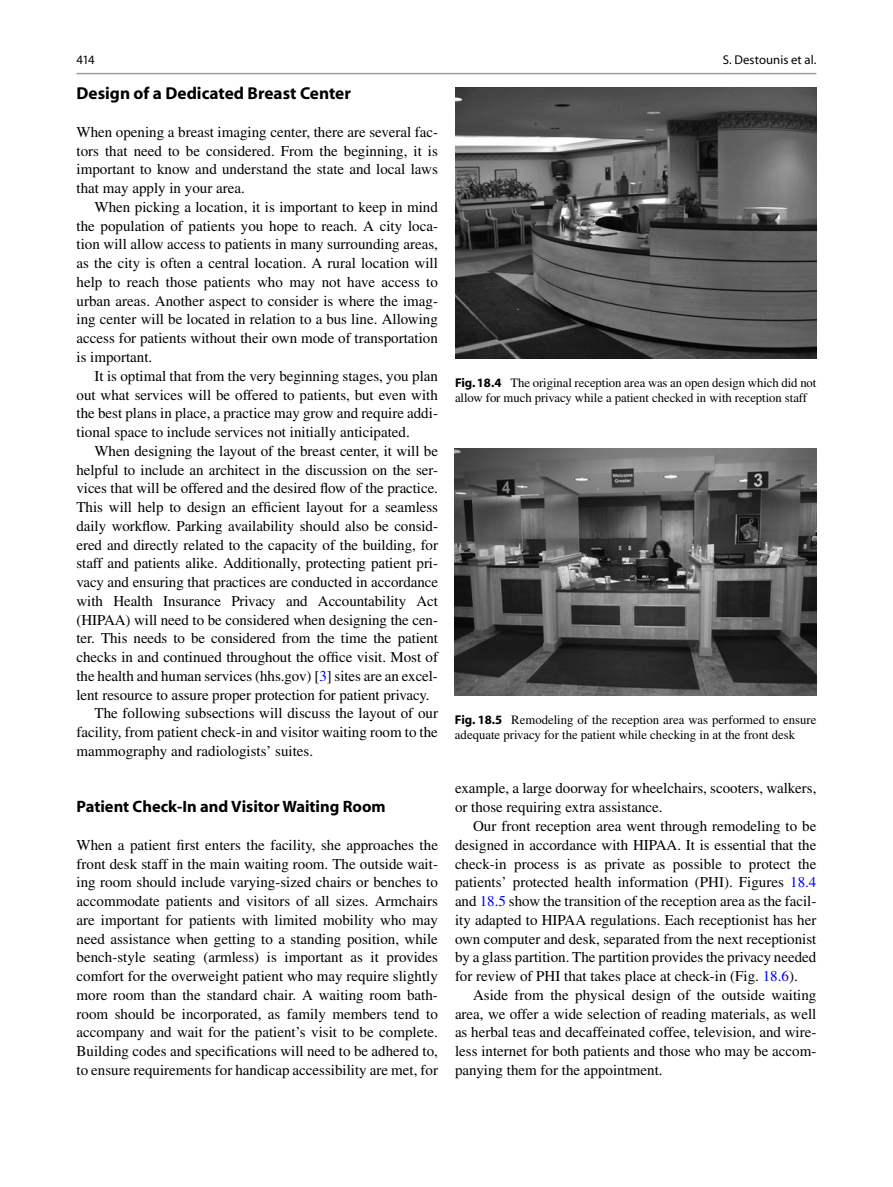
<style>
.page{position:relative;width:893px;height:1187px;background:#fff}
.page>*{position:absolute;margin:0;border:0;box-sizing:border-box;transform-origin:0 0}
.t1{font:700 17.25px "Myriad";color:#000}
.t2{font:700 16.5px "Myriad";color:#000}
.t3{font:15px/18.8px "Times";letter-spacing:-.005em;color:#000;text-align:justify}
.t4{font:12.75px/15px "Times";letter-spacing:-.005em;color:#000}
.t5{font:12.75px "Myriad";letter-spacing:.005em;color:#000}
.s1{color:#0000fa}
.s2{font-family:"Myriad";font-weight:700}
</style>
<div class="page">
<img style="left:455px;top:88px;width:361px;height:270px">
<img style="left:455px;top:448px;width:361px;height:247px">
<hr style="left:77px;top:73px;width:739px;height:1px;background:#9c9c9c">
<p class="t5" style="left:77px;top:55px;width:20px">414</p>
<p class="t1" style="left:77px;top:86px;width:276px">Design of a Dedicated Breast Center</p>
<p class="t3" style="left:77px;top:124px;width:363px">When opening a breast imaging center, there are several fac&shy;tors that need to be considered. From the beginning, it is important to know and understand the state and local laws that may apply in your area.</p>
<p class="t3" style="left:77px;top:199px;width:363px;text-indent:18px">When picking a location, it is important to keep in mind the population of patients you hope to reach. A city loca&shy;tion will allow access to patients in many surrounding areas, as the city is often a central location. A rural location will help to reach those patients who may not have access to urban areas. Another aspect to consider is where the imag&shy;ing center will be located in relation to a bus line. Allowing access for patients without their own mode of transportation is important.</p>
<p class="t3" style="left:77px;top:368px;width:363px;text-indent:18px">It is optimal that from the very beginning stages, you plan out what services will be offered to patients, but even with the best plans in place, a practice may grow and require addi&shy;tional space to include services not initially anticipated.</p>
<p class="t3" style="left:95px;top:443px;width:345px">When designing the layout of the breast center, it will be</p>
<p class="t3" style="left:77px;top:461px;width:363px">helpful to include an architect in the discussion on the ser-</p>
<p class="t3" style="left:77px;top:480px;width:363px">vices that will be offered and the desired flow of the practice.</p>
<p class="t3" style="left:77px;top:499px;width:363px">This will help to design an efficient layout for a seamless</p>
<p class="t3" style="left:77px;top:518px;width:363px">daily workflow. Parking availability should also be consid-</p>
<p class="t3" style="left:77px;top:536px;width:363px">ered and directly related to the capacity of the building, for</p>
<p class="t3" style="left:77px;top:555px;width:363px">staff and patients alike. Additionally, protecting patient pri-</p>
<p class="t3" style="left:77px;top:574px;width:363px">vacy and ensuring that practices are conducted in accordance</p>
<p class="t3" style="left:77px;top:593px;width:363px">with Health Insurance Privacy and Accountability Act</p>
<p class="t3" style="left:77px;top:611px;width:363px">(HIPAA) will need to be considered when designing the cen-</p>
<p class="t3" style="left:77px;top:630px;width:363px">ter. This needs to be considered from the time the patient</p>
<p class="t3" style="left:77px;top:649px;width:363px">checks in and continued throughout the office visit. Most of</p>
<p class="t3" style="left:77px;top:668px;width:363px">the health and human services (hhs.gov) [ <span class="s1">3</span> ] sites are an excel-</p>
<p class="t3" style="left:77px;top:686px;width:355px">lent resource to assure proper protection for patient privacy.</p>
<p class="t3" style="left:95px;top:705px;width:345px">The following subsections will discuss the layout of our</p>
<p class="t3" style="left:77px;top:724px;width:363px">facility, from patient check-in and visitor waiting room to the</p>
<p class="t3" style="left:77px;top:743px;width:238px">mammography and radiologists’ suites.</p>
<p class="t2" style="left:77px;top:800px;width:311px">Patient Check-In and Visitor Waiting Room</p>
<p class="t3" style="left:77px;top:836px;width:363px">When a patient first enters the facility, she approaches the front desk staff in the main waiting room. The outside wait&shy;ing room should include varying-sized chairs or benches to accommodate patients and visitors of all sizes. Armchairs are important for patients with limited mobility who may need assistance when getting to a standing position, while bench-style seating (armless) is important as it provides comfort for the overweight patient who may require slightly more room than the standard chair. A waiting room bath&shy;room should be incorporated, as family members tend to accompany and wait for the patient’s visit to be complete.<br>Building codes and specifications will need to be adhered to, to ensure requirements for handicap accessibility are met, for</p>
<p class="t5" style="left:723px;top:55px;width:95px">S. Destounis et al.</p>
<p class="t4" style="left:455px;top:376px;width:363px"><span class="s2">Fig. 18.4</span> The original reception area was an open design which did not allow for much privacy while a patient checked in with reception staff</p>
<p class="t4" style="left:455px;top:713px;width:363px"><span class="s2">Fig. 18.5</span> Remodeling of the reception area was performed to ensure adequate privacy for the patient while checking in at the front desk</p>
<p class="t3" style="left:455px;top:780px;width:363px">example, a large doorway for wheelchairs, scooters, walkers, or those requiring extra assistance.</p>
<p class="t3" style="left:455px;top:818px;width:363px;text-indent:18px">Our front reception area went through remodeling to be designed in accordance with HIPAA. It is essential that the check-in process is as private as possible to protect the patients’ protected health information (PHI). Figures <span class="s1">18.4 </span>and <span class="s1">18.5</span> show the transition of the reception area as the facil&shy;ity adapted to HIPAA regulations. Each receptionist has her own computer and desk, separated from the next receptionist by a glass partition. The partition provides the privacy needed for review of PHI that takes place at check-in (Fig. <span class="s1">18.6</span> ).</p>
<p class="t3" style="left:455px;top:986px;width:363px;text-indent:18px">Aside from the physical design of the outside waiting area, we offer a wide selection of reading materials, as well as herbal teas and decaffeinated coffee, television, and wire&shy;less internet for both patients and those who may be accom&shy;panying them for the appointment.</p>
</div>
